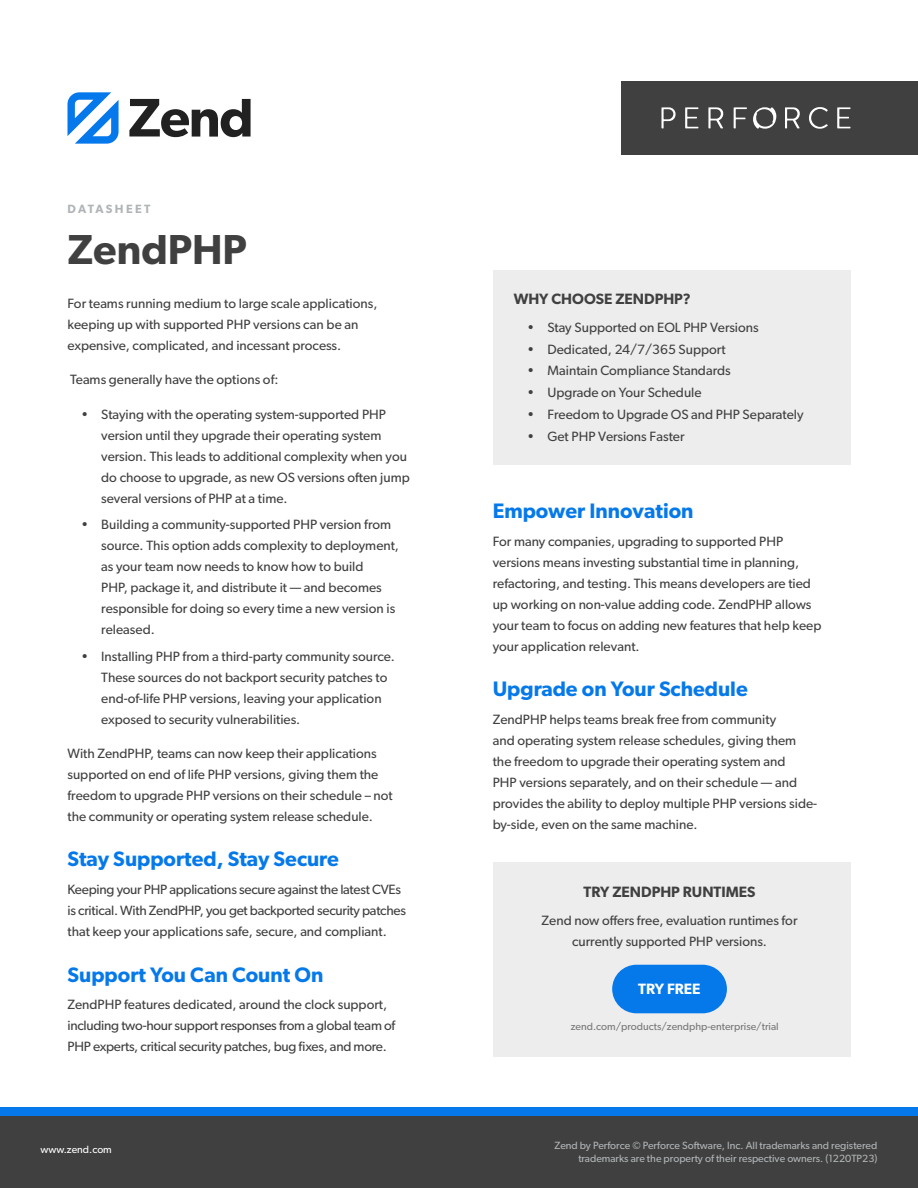
<style>
.page{position:relative;width:918px;height:1188px;background:#fff}
.page>*{position:absolute;margin:0;border:0;box-sizing:border-box;transform-origin:0 0}
.t1{font:600 42px "Gibson";color:#404040}
.t2{font:600 21px "Gibson";color:#0679ea}
.t3{font:600 15px "Gibson";color:#404040}
.t4{font:600 15px "Gibson";color:#fff}
.t5{font:13.5px/21px "Gibson";color:#404040}
.t6{font:13.5px/21px "Gibson";letter-spacing:-.02em;color:#404040}
.t7{font:600 12px "Gibson";letter-spacing:.19em;color:#b1b4b6}
.t8{font:10.5px/13.5px "Gibson";color:#b1b4b6;text-align:right}
.t9{font:10.5px "Gibson";color:#7a7676}
.t10{font:10.5px "Gibson";color:#fff}
</style>
<div class="page">
<div style="left:621px;top:81px;width:297px;height:74px;background:#404040"></div>
<svg style="left:662px;top:107px;width:14px;height:21px"></svg>
<svg style="left:685px;top:107px;width:13px;height:21px"></svg>
<svg style="left:837px;top:107px;width:13px;height:21px"></svg>
<svg style="left:708px;top:107px;width:15px;height:21px"></svg>
<svg style="left:785px;top:107px;width:15px;height:21px"></svg>
<svg style="left:734px;top:107px;width:13px;height:21px"></svg>
<svg style="left:809px;top:107px;width:19px;height:22px"></svg>
<svg style="left:753px;top:107px;width:24px;height:22px"></svg>
<div style="left:0;top:1115px;width:918px;height:73px;background:#404040"></div>
<div style="left:0;top:1107px;width:918px;height:8px;background:#0679ea"></div>
<svg style="left:129px;top:99px;width:122px;height:38px"></svg>
<svg style="left:68px;top:92px;width:51px;height:52px"></svg>
<div style="left:493px;top:270px;width:357px;height:195px;background:#ededee"></div>
<div style="left:493px;top:862px;width:357px;height:195px;background:#ededee"></div>
<div style="left:612px;top:965px;width:115px;height:48px;background:#0679ea;border-radius:24px"></div>
<p class="t7" style="left:68px;top:202px;width:84px">DATASHEET</p>
<h1 class="t1" style="left:68px;top:224px;width:181px">ZendPHP</h1>
<p class="t5" style="left:68px;top:292px;width:311px">For teams running medium to large scale applications, keeping up with supported PHP versions can be an expensive, complicated, and incessant process.</p>
<p class="t5" style="left:70px;top:369px;width:210px">Teams generally have the options of:</p>
<p class="t5" style="left:101px;top:403px;width:310px;text-indent:-20px">• Staying with the operating system-supported PHP version until they upgrade their operating system version. This leads to additional complexity when you do choose to upgrade, as new OS versions often jump several versions of PHP at a time.</p>
<p class="t5" style="left:101px;top:514px;width:299px;text-indent:-20px">• Building a community-supported PHP version from source. This option adds complexity to deployment, as your team now needs to know how to build<br>PHP, package it, and distribute it — and becomes responsible for doing so every time a new version is released.</p>
<p class="t5" style="left:101px;top:645px;width:295px;text-indent:-20px">• Installing PHP from a third-party community source.<br>These sources do not backport security patches to end-of-life PHP versions, leaving your application exposed to security vulnerabilities.</p>
<p class="t5" style="left:68px;top:743px;width:327px">With ZendPHP, teams can now keep their applications supported on end of life PHP versions, giving them the freedom to upgrade PHP versions on their schedule – not the community or operating system release schedule.</p>
<h2 class="t2" style="left:68px;top:847px;width:273px">Stay Supported, Stay Secure</h2>
<p class="t6" style="left:68px;top:879px;width:340px">Keeping your PHP applications secure against the latest CVEs is critical. With ZendPHP, you get backported security patches that keep your applications safe, secure, and compliant.</p>
<h2 class="t2" style="left:68px;top:962px;width:257px">Support You Can Count On</h2>
<p class="t6" style="left:68px;top:994px;width:329px">ZendPHP features dedicated, around the clock support, including two-hour support responses from a global team of<br>PHP experts, critical security patches, bug fixes, and more.</p>
<p class="t3" style="left:514px;top:290px;width:179px">WHY CHOOSE ZENDPHP?</p>
<p class="t5" style="left:527px;top:316px;width:233px">• Stay Supported on EOL PHP Versions</p>
<p class="t5" style="left:527px;top:338px;width:200px">• Dedicated, 24/7/365 Support</p>
<p class="t5" style="left:527px;top:360px;width:205px">• Maintain Compliance Standards</p>
<p class="t5" style="left:527px;top:382px;width:176px">• Upgrade on Your Schedule</p>
<p class="t5" style="left:527px;top:404px;width:278px">• Freedom to Upgrade OS and PHP Separately</p>
<p class="t5" style="left:527px;top:426px;width:159px">• Get PHP Versions Faster</p>
<h2 class="t2" style="left:493px;top:498px;width:202px">Empower Innovation</h2>
<p class="t5" style="left:493px;top:531px;width:330px">For many companies, upgrading to supported PHP versions means investing substantial time in planning, refactoring, and testing. This means developers are tied up working on non-value adding code. ZendPHP allows your team to focus on adding new features that help keep your application relevant.</p>
<h2 class="t2" style="left:493px;top:677px;width:256px">Upgrade on Your Schedule</h2>
<p class="t5" style="left:493px;top:709px;width:326px">ZendPHP helps teams break free from community<br>and operating system release schedules, giving them the freedom to upgrade their operating system and<br>PHP versions separately, and on their schedule — and provides the ability to deploy multiple PHP versions side&shy;by-side, even on the same machine.</p>
<p class="t3" style="left:584px;top:883px;width:173px">TRY ZENDPHP RUNTIMES</p>
<p class="t5" style="left:542px;top:910px;width:257px;text-align:center">Zend now offers free, evaluation runtimes for currently supported PHP versions.</p>
<p class="t4" style="left:638px;top:980px;width:64px">TRY FREE</p>
<p class="t9" style="left:571px;top:1020px;width:209px">zend.com/products/zendphp-enterprise/trial</p>
<p class="t10" style="left:40px;top:1143px;width:73px">www.zend.com</p>
<p class="t8" style="left:554px;top:1138px;width:325px">Zend by Perforce © Perforce Software, Inc. All trademarks and registered trademarks are the property of their respective owners. (1220TP23)</p>
</div>
